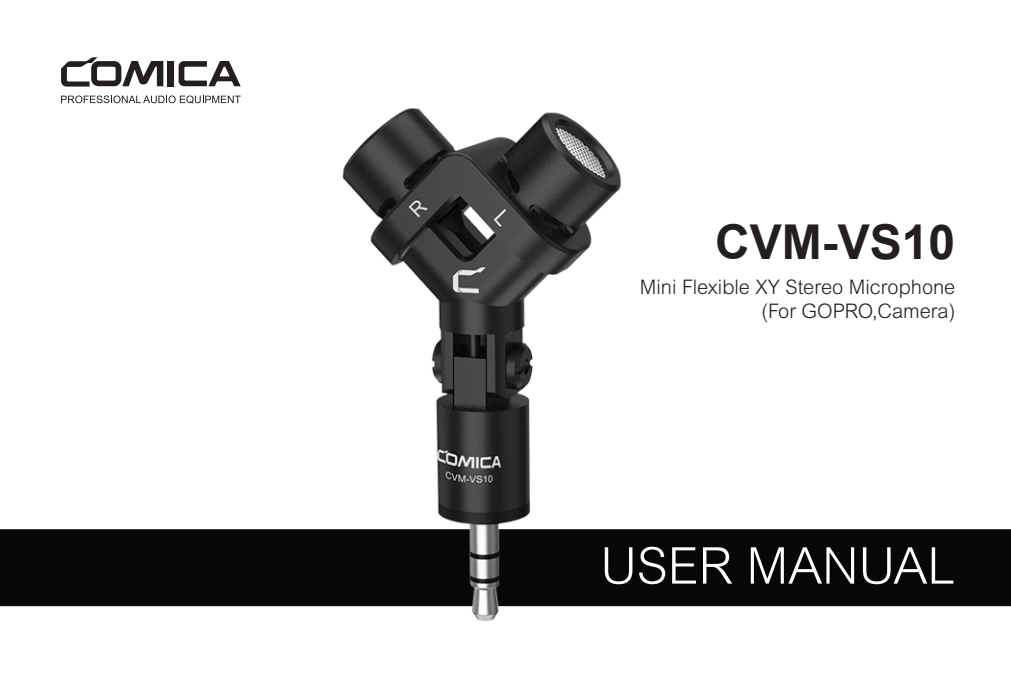
<style>
.page{position:relative;width:1011px;height:682px;background:#fff}
.page>*{position:absolute;margin:0;border:0;box-sizing:border-box;transform-origin:0 0}
.t1{font:300 50.8px "Arial MT Std";color:#fff}
.t2{font:700 48px "Arial";color:#231f20}
.t3{font:300 20px/24px "Arial MT Std";color:#231f20;text-align:right}
</style>
<div class="page">
<img style="left:2px;top:61px;width:1006px;height:561px">
<svg style="left:61px;top:95px;width:179px;height:9px"></svg>
<div style="left:168px;top:61px;width:6px;height:25px;background:#231f20"></div>
<svg style="left:178px;top:61px;width:62px;height:25px"></svg>
<svg style="left:61px;top:59px;width:102px;height:27px"></svg>
<h2 class="t2" style="left:714px;top:211px;width:242px">CVM-VS10</h2>
<p class="t3" style="left:639px;top:276px;width:317px">Mini Flexible XY Stereo Microphone (For GOPRO,Camera)</p>
<h1 class="t1" style="left:600px;top:536px;width:356px">USER MANUAL</h1>
</div>
